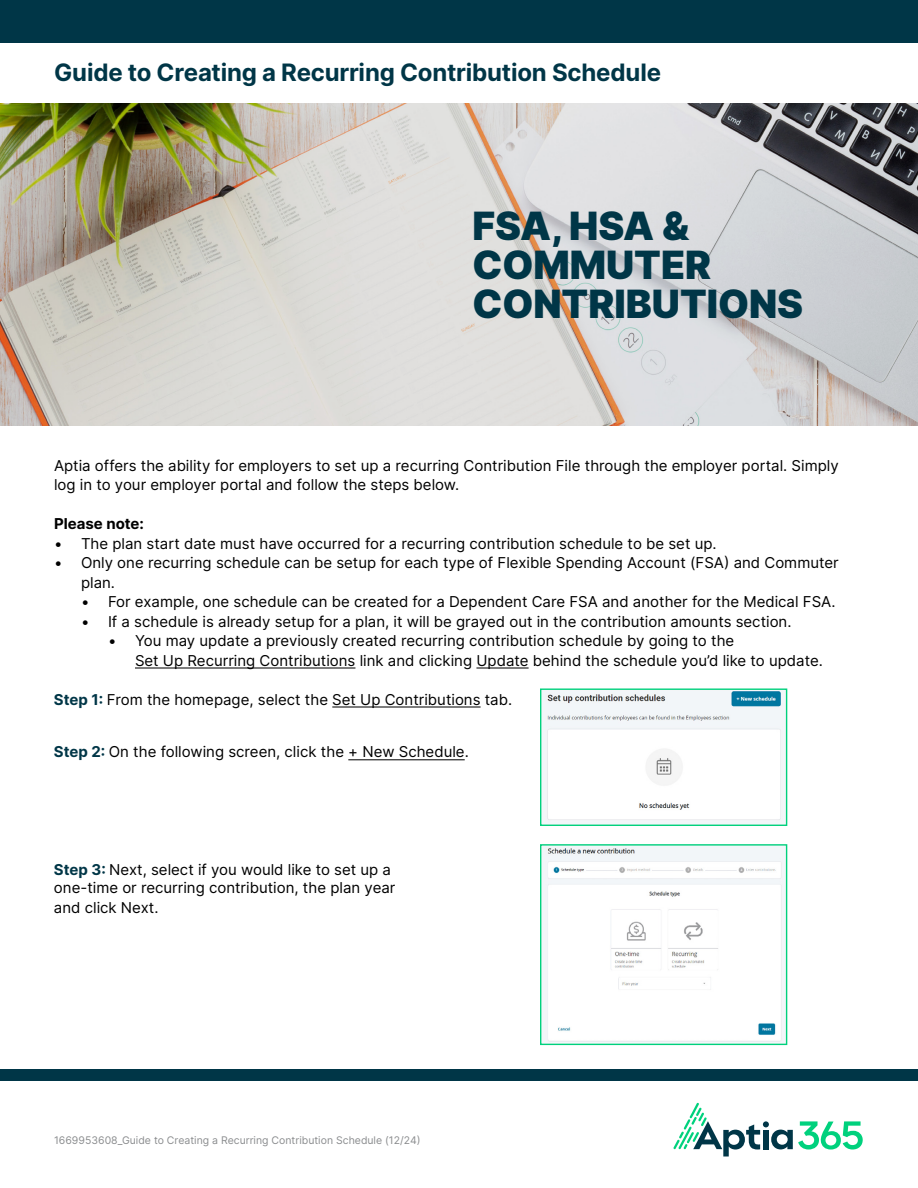
<style>
.page{position:relative;width:918px;height:1188px;background:#fff}
.page>*{position:absolute;margin:0;border:0;box-sizing:border-box;transform-origin:0 0}
.t1{font:900 39px/39px "Inter";color:#003647}
.t2{font:700 24px "Inter";letter-spacing:-.01em;color:#003647}
.t3{font:15px/19.5px "Inter";color:#000}
.t4{font:700 15px "Inter";color:#000}
.t5{font:10.5px "Inter";color:#8a8c8e}
.s1{font-weight:700;color:#003647}
</style>
<div class="page">
<svg style="left:0;top:104px;width:918px;height:322px;background:#c6c5bf"></svg>
<div style="left:0;top:1069px;width:917px;height:12px;background:#003647"></div>
<div style="left:0;top:0;width:918px;height:43px;background:#003647"></div>
<svg style="left:673px;top:1103px;width:190px;height:53px"></svg>
<hr style="left:135px;top:667px;width:220px;height:2px;background:#000">
<hr style="left:476px;top:667px;width:53px;height:2px;background:#000">
<hr style="left:332px;top:706px;width:149px;height:2px;background:#000">
<hr style="left:348px;top:759px;width:117px;height:1px;background:#000">
<img style="left:542px;top:691px;width:243px;height:133px">
<div style="left:540px;top:689px;width:247px;height:137px;border:1px solid #00d17d"></div>
<img style="left:542px;top:846px;width:243px;height:197px">
<div style="left:540px;top:844px;width:247px;height:201px;border:1px solid #00d17d"></div>
<h2 class="t2" style="left:54px;top:55px;width:609px">Guide to Creating a Recurring Contribution Schedule</h2>
<h1 class="t1" style="left:472px;top:205px;width:332px">FSA, HSA &amp;<br>COMMUTER<br>CONTRIBUTIONS</h1>
<p class="t3" style="left:54px;top:455px;width:786px">Aptia offers the ability for employers to set up a recurring Contribution File through the employer portal. Simply log in to your employer portal and follow the steps below.</p>
<p class="t4" style="left:54px;top:513px;width:92px">Please note:</p>
<p class="t3" style="left:54px;top:533px;width:664px">• The plan start date must have occurred for a recurring contribution schedule to be set up.</p>
<p class="t3" style="left:81px;top:552px;width:759px;text-indent:-27px">• Only one recurring schedule can be setup for each type of Flexible Spending Account (FSA) and Commuter plan.</p>
<p class="t3" style="left:81px;top:591px;width:756px">• For example, one schedule can be created for a Dependent Care FSA and another for the Medical FSA.</p>
<p class="t3" style="left:81px;top:611px;width:712px">• If a schedule is already setup for a plan, it will be grayed out in the contribution amounts section.</p>
<p class="t3" style="left:135px;top:630px;width:689px;text-indent:-27px">• You may update a previously created recurring contribution schedule by going to the<br>Set Up Recurring Contributions link and clicking Update behind the schedule you’d like to update.</p>
<p class="t3" style="left:54px;top:689px;width:460px"><span class="s1">Step 1:</span> From the homepage, select the Set Up Contributions tab.</p>
<p class="t3" style="left:54px;top:742px;width:416px"><span class="s1">Step 2:</span> On the following screen, click the + New Schedule.</p>
<p class="t3" style="left:54px;top:860px;width:343px;line-height:18px"><span class="s1">Step 3:</span> Next, select if you would like to set up a one-time or recurring contribution, the plan year</p>
<p class="t3" style="left:54px;top:897px;width:106px">and click Next.</p>
<p class="t5" style="left:54px;top:1133px;width:368px">1669953608_Guide to Creating a Recurring Contribution Schedule (12/24)</p>
</div>
